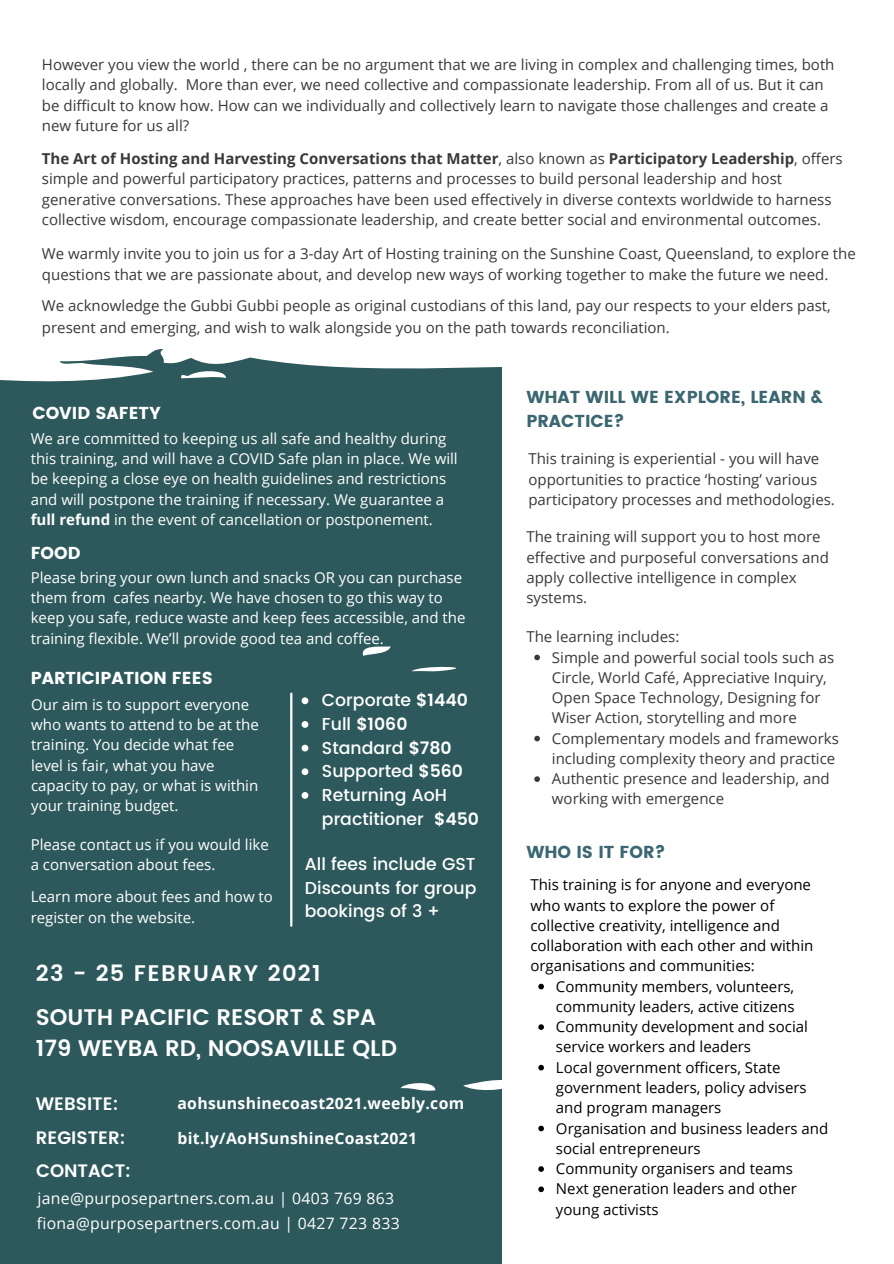
<style>
.page{position:relative;width:894px;height:1264px;background:#fff}
.page>*{position:absolute;margin:0;border:0;box-sizing:border-box;transform-origin:0 0}
.t1{font:600 22.5px "Poppins";color:#fff}
.t2{font:600 22.5px "Poppins";letter-spacing:.06em;color:#fff}
.t3{font:600 18px "Poppins";color:#fff}
.t4{font:500 17.25px/23.7px "Poppins";color:#fff}
.t5{font:17.25px/23.7px "Poppins";color:#3a6771}
.t6{font:17.25px "Poppins";color:#fff}
.t7{font:600 17.25px "Poppins";color:#fff}
.t8{font:15.75px "Open Sans";letter-spacing:.02em;color:#fff}
.t9{font:700 15.75px "Open Sans";letter-spacing:.02em;color:#fff}
.t10{font:15px/20.2px "Open Sans";color:#393939}
.t11{font:15px/20.2px "Open Sans";color:#fff}
.t12{font:15px/20.2px "Open Sans";color:#000}
.s1{font-weight:700}
.s2{font-weight:600}
.s3{font-weight:500}
</style>
<div class="page">
<div style="left:0;top:349px;width:502px;height:914px;background:#2e595c"></div>
<div style="left:256px;top:660px;width:206px;height:208px;background:#2e595c"></div>
<svg style="left:534px;top:654px;width:5px;height:6px"></svg>
<svg style="left:534px;top:735px;width:5px;height:6px"></svg>
<svg style="left:534px;top:776px;width:5px;height:6px"></svg>
<hr style="left:290px;top:693px;width:2px;height:232px;background:#fff">
<svg style="left:538px;top:983px;width:6px;height:6px"></svg>
<svg style="left:538px;top:1024px;width:6px;height:5px"></svg>
<svg style="left:538px;top:1064px;width:6px;height:6px"></svg>
<svg style="left:538px;top:1125px;width:6px;height:6px"></svg>
<svg style="left:538px;top:1166px;width:6px;height:5px"></svg>
<svg style="left:538px;top:1186px;width:6px;height:6px"></svg>
<p class="t10" style="left:42px;top:54px;width:793px">However you view the world , there can be no argument that we are living in complex and challenging times, both locally and globally. More than ever, we need collective and compassionate leadership. From all of us. But it can be difficult to know how. How can we individually and collectively learn to navigate those challenges and create a new future for us all?</p>
<p class="t10" style="left:42px;top:148px;width:802px"><span class="s1">The Art of Hosting and Harvesting Conversations that Matter</span>, also known as <span class="s1">Participatory Leadership</span>, offers simple and powerful participatory practices, patterns and processes to build personal leadership and host generative conversations. These approaches have been used effectively in diverse contexts worldwide to harness collective wisdom, encourage compassionate leadership, and create better social and environmental outcomes.</p>
<p class="t10" style="left:42px;top:243px;width:815px">We warmly invite you to join us for a 3-day Art of Hosting training on the Sunshine Coast, Queensland, to explore the questions that we are passionate about, and develop new ways of working together to make the future we need.</p>
<p class="t10" style="left:42px;top:295px;width:790px;line-height:21.5px">We acknowledge the Gubbi Gubbi people as original custodians of this land, pay our respects to your elders past, present and emerging, and wish to walk alongside you on the path towards reconciliation.</p>
<p class="t6" style="left:32px;top:403px;width:130px">COVID SAFETY</p>
<p class="t11" style="left:31px;top:428px;width:428px">We are committed to keeping us all safe and healthy during this training, and will have a COVID Safe plan in place. We will be keeping a close eye on health guidelines and restrictions and will postpone the training if necessary. We guarantee a <span class="s1">full refund</span> in the event of cancellation or postponement.</p>
<p class="t6" style="left:31px;top:543px;width:51px">FOOD</p>
<p class="t11" style="left:31px;top:567px;width:436px">Please bring your own lunch and snacks OR you can purchase them from cafes nearby. We have chosen to go this way to keep you safe, reduce waste and keep fees accessible, and the training flexible. We’ll provide good tea and coffee.</p>
<p class="t6" style="left:31px;top:667px;width:183px">PARTICIPATION FEES</p>
<p class="t11" style="left:31px;top:693px;width:229px">Our aim is to support everyone who wants to attend to be at the training. You decide what fee level is fair, what you have capacity to pay, or what is within your training budget.</p>
<p class="t4" style="left:322px;top:688px;width:148px">Corporate <span class="s2">$1440</span></p>
<p class="t7" style="left:322px;top:714px;width:87px"><span class="s3">Full</span> $1060</p>
<p class="t4" style="left:322px;top:736px;width:131px">Standard <span class="s2">$780</span></p>
<p class="t4" style="left:322px;top:759px;width:143px">Supported <span class="s2">$560</span></p>
<p class="t4" style="left:322px;top:783px;width:158px">Returning AoH practitioner <span class="s2">$450</span></p>
<p class="t11" style="left:31px;top:833px;width:239px">Please contact us if you would like a conversation about fees.</p>
<p class="t11" style="left:31px;top:886px;width:244px">Learn more about fees and how to register on the website.</p>
<p class="t4" style="left:305px;top:852px;width:172px">All fees include GST</p>
<p class="t4" style="left:305px;top:876px;width:173px">Discounts for group bookings of 3 +</p>
<p class="t2" style="left:36px;top:959px;width:286px">23 - 25 FEBRUARY 2021</p>
<p class="t1" style="left:36px;top:1003px;width:341px">SOUTH PACIFIC RESORT &amp; SPA</p>
<p class="t1" style="left:36px;top:1035px;width:362px">179 WEYBA RD, NOOSAVILLE QLD</p>
<p class="t3" style="left:36px;top:1092px;width:84px">WEBSITE:</p>
<p class="t3" style="left:36px;top:1127px;width:91px">REGISTER:</p>
<p class="t3" style="left:36px;top:1160px;width:96px">CONTACT:</p>
<p class="t9" style="left:177px;top:1091px;width:288px">aohsunshinecoast2021.weebly.com</p>
<p class="t9" style="left:177px;top:1127px;width:241px">bit.ly/AoHSunshineCoast2021</p>
<p class="t8" style="left:37px;top:1186px;width:358px">jane@purposepartners.com.au | 0403 769 863</p>
<p class="t8" style="left:37px;top:1212px;width:364px">fiona@purposepartners.com.au | 0427 723 833</p>
<p class="t5" style="left:526px;top:385px;width:298px">WHAT WILL WE EXPLORE, LEARN &amp;<br>PRACTICE?</p>
<p class="t10" style="left:528px;top:448px;width:308px">This training is experiential - you will have opportunities to practice ‘hosting’ various participatory processes and methodologies.</p>
<p class="t10" style="left:526px;top:526px;width:304px">The training will support you to host more effective and purposeful conversations and apply collective intelligence in complex systems.</p>
<p class="t10" style="left:526px;top:626px;width:154px">The learning includes:</p>
<p class="t10" style="left:551px;top:646px;width:284px">Simple and powerful social tools such as Circle, World Café, Appreciative Inquiry, Open Space Technology, Designing for Wiser Action, storytelling and more</p>
<p class="t10" style="left:551px;top:727px;width:288px">Complementary models and frameworks including complexity theory and practice</p>
<p class="t10" style="left:551px;top:768px;width:279px">Authentic presence and leadership, and working with emergence</p>
<p class="t5" style="left:526px;top:839px;width:141px">WHO IS IT FOR?</p>
<p class="t12" style="left:530px;top:874px;width:284px">This training is for anyone and everyone who wants to explore the power of collective creativity, intelligence and collaboration with each other and within organisations and communities:</p>
<p class="t12" style="left:556px;top:975px;width:240px">Community members, volunteers, community leaders, active citizens</p>
<p class="t12" style="left:556px;top:1016px;width:253px">Community development and social service workers and leaders</p>
<p class="t12" style="left:556px;top:1056px;width:252px">Local government officers, State government leaders, policy advisers and program managers</p>
<p class="t12" style="left:556px;top:1117px;width:274px">Organisation and business leaders and social entrepreneurs</p>
<p class="t12" style="left:556px;top:1158px;width:238px">Community organisers and teams</p>
<p class="t12" style="left:556px;top:1178px;width:242px">Next generation leaders and other young activists</p>
</div>
